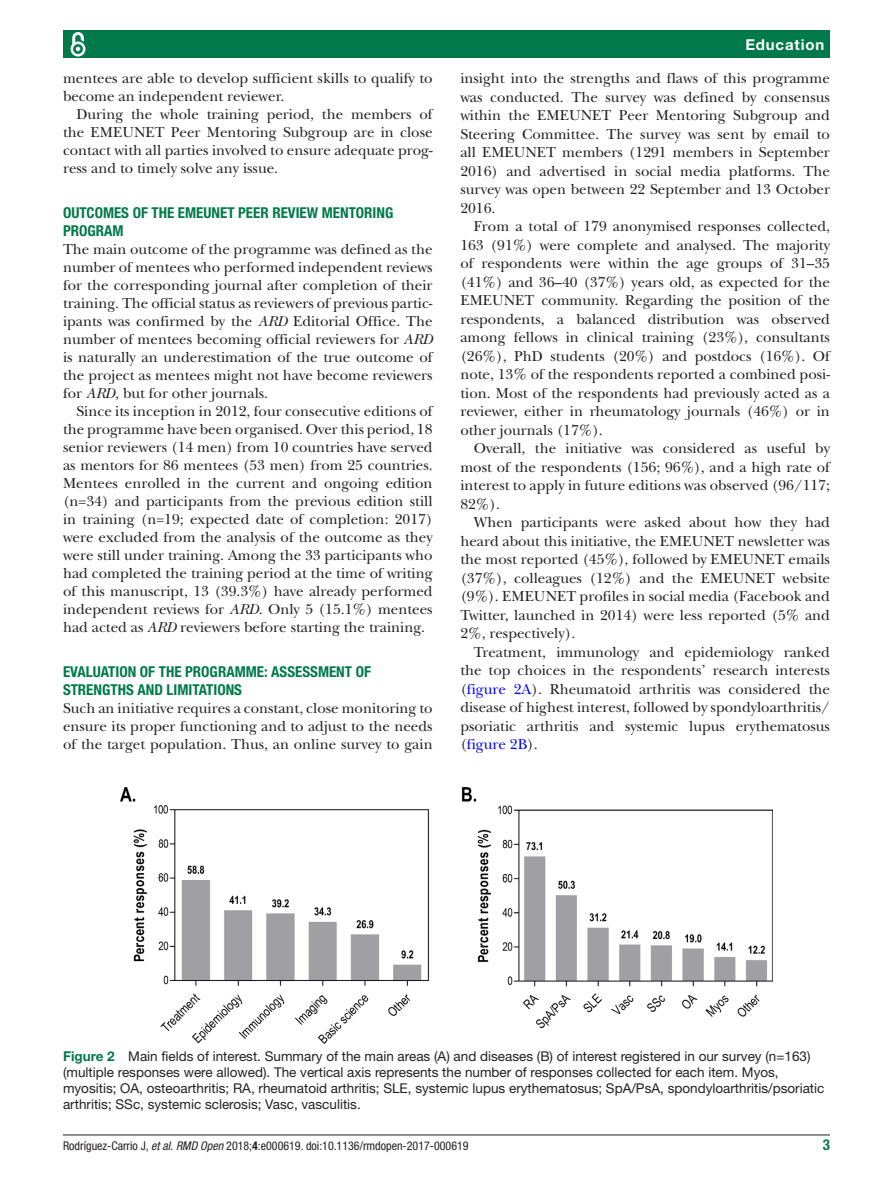
<style>
.page{position:relative;width:893px;height:1191px;background:#fff}
.page>*{position:absolute;margin:0;border:0;box-sizing:border-box;transform-origin:0 0}
.t1{font:15px/18.5px "New Baskerville";color:#231f20;text-align:justify}
.t2{font:700 condensed 15px/18px "Helvetica Neue LT Std";color:#007a4b}
.t3{font:700 15px "Helvetica Neue LT Std";letter-spacing:.055em;color:#fff}
.t4{font:13.5px/16.2px "Helvetica Neue LT Std";color:#231f20}
.t5{font:condensed 12px "Helvetica Neue LT Std";color:#231f20}
.s1{font-style:italic}
.s2{color:#00f}
.s3{font-weight:700;color:#007a4b}
.s4{font-weight:700}
</style>
<div class="page">
<hr style="left:63px;top:1134px;width:767px;height:1px;background:#231f20">
<div style="left:63px;top:31px;width:767px;height:27px;background:#007a4b"></div>
<svg style="left:70px;top:32px;width:16px;height:25px"></svg>
<div style="left:74px;top:45px;width:8px;height:8px;border:1px solid #007a4b;border-radius:50%"></div>
<img style="left:121px;top:787px;width:651px;height:256px">
<p class="t1" style="left:63px;top:69px;width:371px;line-height:18px">mentees are able to develop sufficient skills to qualify to become an independent reviewer.</p>
<p class="t1" style="left:63px;top:105px;width:371px;line-height:18px;text-indent:14px">During the whole training period, the members of the EMEUNET Peer Mentoring Subgroup are in close contact with all parties involved to ensure adequate prog&shy;ress and to timely solve any issue.</p>
<p class="t2" style="left:63px;top:203px;width:142px">OUTCOMES OF THE EMEUNE</p>
<p class="t2" style="left:227px;top:203px;width:168px">T PEER REVIEW MENTORING</p>
<p class="t2" style="left:63px;top:221px;width:60px">PROGRAM</p>
<p class="t1" style="left:63px;top:240px;width:371px;line-height:18px">The main outcome of the programme was defined as the number of mentees who performed independent reviews for the corresponding journal after completion of their training. The official status as reviewers of previous partic&shy;ipants was confirmed by the <span class="s1">ARD</span> Editorial Office. The number of mentees becoming official reviewers for <span class="s1">ARD </span>is naturally an underestimation of the true outcome of the project as mentees might not have become reviewers for <span class="s1">ARD</span>, but for other journals.</p>
<p class="t1" style="left:63px;top:402px;width:371px;line-height:18px;text-indent:14px">Since its inception in 2012, four consecutive editions of the programme have been organised. Over this period, 18 senior reviewers (14 men) from 10 countries have served as mentors for 86 mentees (53 men) from 25 countries.<br>Mentees enrolled in the current and ongoing edition (n=34) and participants from the previous edition still in training (n=19; expected date of completion: 2017) were excluded from the analysis of the outcome as they were still under training. Among the 33 participants who had completed the training period at the time of writing of this manuscript, 13 (39.3%) have already performed independent reviews for <span class="s1">ARD</span>. Only 5 (15.1%) mentees had acted as <span class="s1">ARD</span> reviewers before starting the training.</p>
<p class="t2" style="left:63px;top:662px;width:309px">EVALUATION OF THE PROGRAMM E: ASSESSMENT OF<br>STRENGTHS AND LIMIT</p>
<p class="t2" style="left:199px;top:680px;width:45px">ATIONS</p>
<p class="t1" style="left:63px;top:699px;width:371px;line-height:18px">Such an initiative requires a constant, close monitoring to ensure its proper functioning and to adjust to the needs of the target population. Thus, an online survey to gain</p>
<p class="t3" style="left:745px;top:35px;width:80px">Education</p>
<p class="t1" style="left:460px;top:69px;width:371px">insight into the strengths and flaws of this programme was conducted. The survey was defined by consensus within the EMEUNET Peer Mentoring Subgroup and Steering Committee. The survey was sent by email to all EMEUNET members (1291 members in September 2016) and advertised in social media platforms. The survey was open between 22 September and 13 October 2016.</p>
<p class="t1" style="left:460px;top:217px;width:371px;text-indent:14px">From a total of 179 anonymised responses collected, 163 (91%) were complete and analysed. The majority of respondents were within the age groups of 31–35 (41%) and 36–40 (37%) years old, as expected for the EMEUNET community. Regarding the position of the respondents, a balanced distribution was observed among fellows in clinical training (23%), consultants (26%), PhD students (20%) and postdocs (16%). Of note, 13% of the respondents reported a combined posi&shy;tion. Most of the respondents had previously acted as a reviewer, either in rheumatology journals (46%) or in other journals (17%).</p>
<p class="t1" style="left:460px;top:439px;width:371px;text-indent:14px">Overall, the initiative was considered as useful by most of the respondents (156; 96%), and a high rate of interest to apply in future editions was observed (96/117; 82%).</p>
<p class="t1" style="left:460px;top:513px;width:371px;text-indent:14px">When participants were asked about how they had heard about this initiative, the EMEUNET newsletter was the most reported (45%), followed by EMEUNET emails (37%), colleagues (12%) and the EMEUNET website (9%). EMEUNET profiles in social media (Facebook and Twitter, launched in 2014) were less reported (5% and 2%, respectively).</p>
<p class="t1" style="left:460px;top:642px;width:371px;text-indent:14px">Treatment, immunology and epidemiology ranked the top choices in the respondents’ research interests (<span class="s2">figure 2A</span>). Rheumatoid arthritis was considered the disease of highest interest, followed by spondyloarthritis/ psoriatic arthritis and systemic lupus erythematosus (<span class="s2">figure 2B</span>).</p>
<p class="t4" style="left:63px;top:1047px;width:763px"><span class="s3">Figure 2</span> Main fields of interest. Summary of the main areas (A) and diseases (B) of interest registered in our survey (n=163) (multiple responses were allowed). The vertical axis represents the number of responses collected for each item. Myos, myositis; OA, osteoarthritis; RA, rheumatoid arthritis; SLE, systemic lupus erythematosus; SpA/PsA, spondyloarthritis/psoriatic arthritis; SSc, systemic sclerosis; Vasc, vasculitis.</p>
<p class="t5" style="left:63px;top:1138px;width:407px">Rodríguez-Carrio J, <span class="s1">et al</span>. <span class="s1">RMD Open</span> 2018;<span class="s4">4</span>:e000619. doi:10.1136/rmdopen-2017-000619</p>
<p class="t2" style="left:823px;top:1135px;width:9px">3</p>
</div>
